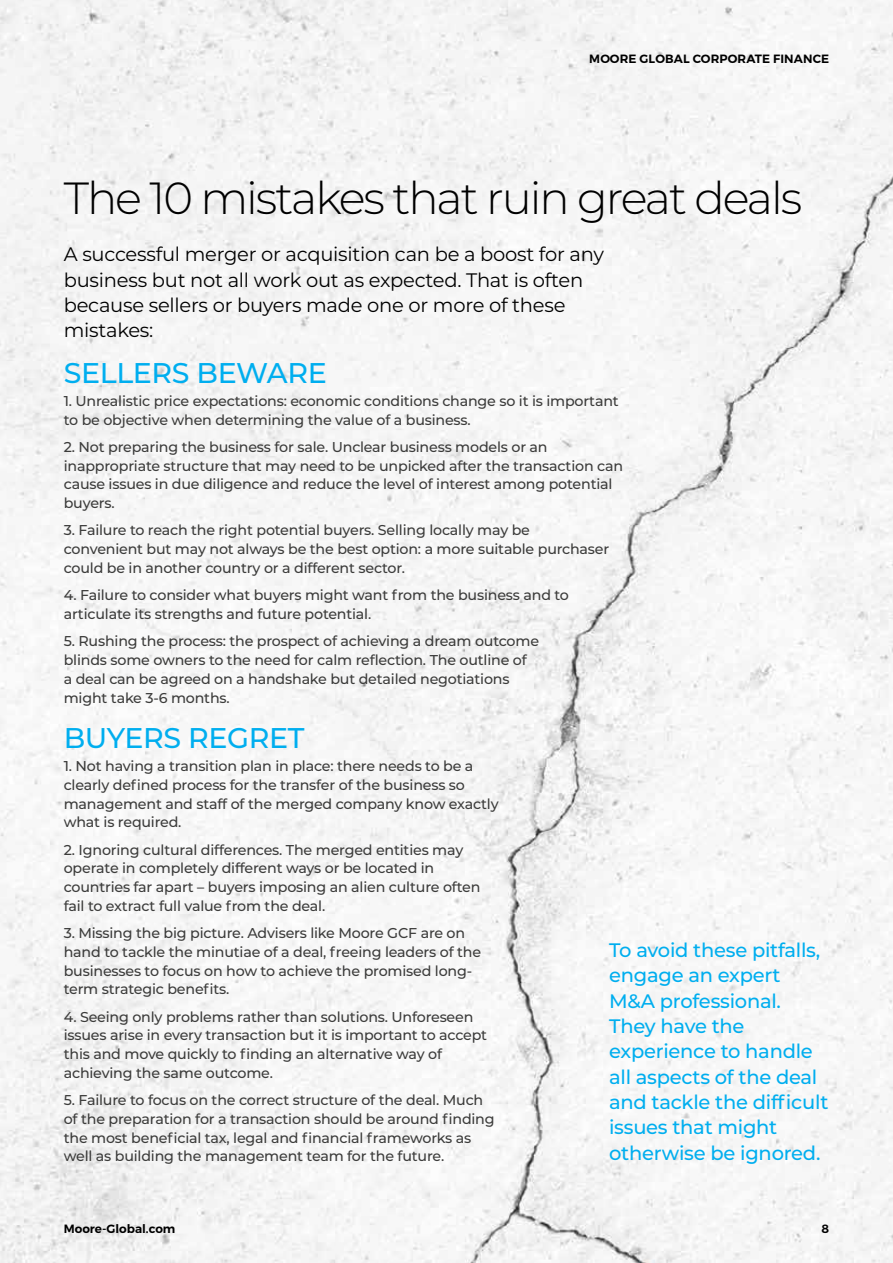
<style>
.page{position:relative;width:893px;height:1263px;background:#fff}
.page>*{position:absolute;margin:0;border:0;box-sizing:border-box;transform-origin:0 0}
.t1{font:300 45px "Montserrat";letter-spacing:-.045em;color:#000}
.t2{font:500 28.5px "Montserrat";letter-spacing:-.015em;color:#00aeef}
.t3{font:500 19.5px/25.3px "Montserrat";letter-spacing:-.015em;color:#00aeef}
.t4{font:19.5px/25.3px "Montserrat";letter-spacing:-.015em;color:#000}
.t5{font:500 14.25px/18.8px "Montserrat";letter-spacing:-.015em;color:#3c3c3b}
.t6{font:600 12px "Montserrat";letter-spacing:.01em;color:#000}
</style>
<div class="page">
<img style="left:0;top:0;width:893px;height:1263px">
<p class="t6" style="left:589px;top:53px;width:241px">MOORE GLOBAL CORPORATE FINANCE</p>
<h1 class="t1" style="left:64px;top:180px;width:740px">The 10 mistakes that ruin great deals</h1>
<h3 class="t4" style="left:64px;top:243px;width:542px">A successful merger or acquisition can be a boost for any business but not all work out as expected. That is often because sellers or buyers made one or more of these mistakes:</h3>
<h2 class="t2" style="left:64px;top:361px;width:265px">SELLERS BEWARE</h2>
<p class="t5" style="left:64px;top:393px;width:556px">1. Unrealistic price expectations: economic conditions change so it is important to be objective when determining the value of a business.</p>
<p class="t5" style="left:64px;top:439px;width:561px">2. Not preparing the business for sale. Unclear business models or an inappropriate structure that may need to be unpicked after the transaction can cause issues in due diligence and reduce the level of interest among potential buyers.</p>
<p class="t5" style="left:64px;top:522px;width:547px">3. Failure to reach the right potential buyers. Selling locally may be convenient but may not always be the best option: a more suitable purchaser could be in another country or a different sector.</p>
<p class="t5" style="left:64px;top:587px;width:507px">4. Failure to consider what buyers might want from the business and to articulate its strengths and future potential.</p>
<p class="t5" style="left:64px;top:633px;width:477px">5. Rushing the process: the prospect of achieving a dream outcome blinds some owners to the need for calm reflection. The outline of<br>a deal can be agreed on a handshake but detailed negotiations might take 3-6 months.</p>
<h2 class="t2" style="left:64px;top:726px;width:242px">BUYERS REGRET</h2>
<p class="t5" style="left:64px;top:758px;width:436px">1. Not having a transition plan in place: there needs to be a clearly defined process for the transfer of the business so management and staff of the merged company know exactly what is required.</p>
<p class="t5" style="left:64px;top:841px;width:418px">2. Ignoring cultural differences. The merged entities may operate in completely different ways or be located in countries far apart – buyers imposing an alien culture often fail to extract full value from the deal.</p>
<p class="t5" style="left:64px;top:925px;width:419px">3. Missing the big picture. Advisers like Moore GCF are on hand to tackle the minutiae of a deal, freeing leaders of the businesses to focus on how to achieve the promised long&shy;term strategic benefits.</p>
<p class="t5" style="left:64px;top:1008px;width:425px">4. Seeing only problems rather than solutions. Unforeseen issues arise in every transaction but it is important to accept this and move quickly to finding an alternative way of achieving the same outcome.</p>
<p class="t5" style="left:64px;top:1092px;width:432px">5. Failure to focus on the correct structure of the deal. Much of the preparation for a transaction should be around finding the most beneficial tax, legal and financial frameworks as well as building the management team for the future.</p>
<h3 class="t3" style="left:609px;top:939px;width:221px">To avoid these pitfalls, engage an expert<br>M&amp;A professional.<br>They have the experience to handle all aspects of the deal and tackle the difficult issues that might otherwise be ignored.</h3>
<p class="t6" style="left:64px;top:1224px;width:113px">Moore-Global.com</p>
<p class="t6" style="left:821px;top:1224px;width:9px">8</p>
</div>
